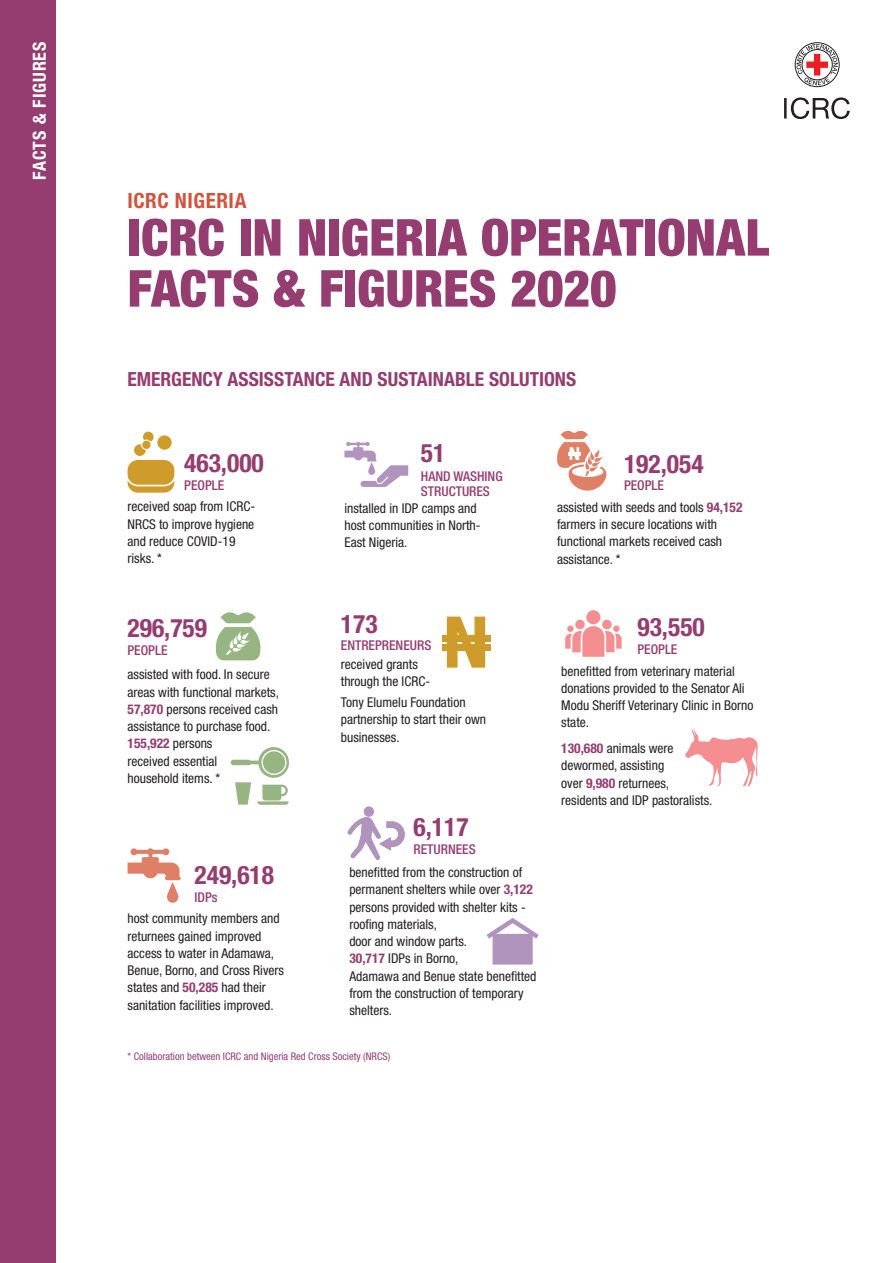
<style>
.page{position:relative;width:893px;height:1263px;background:#fff}
.page>*{position:absolute;margin:0;border:0;box-sizing:border-box;transform-origin:0 0}
.t1{font:900 condensed 51px/51px "Helvetica Neue LT Std";color:#953d70}
.t2{font:700 condensed 25.5px "Helvetica Neue LT Std";color:#953d70}
.t3{font:700 condensed 21px "Helvetica Neue LT Std";letter-spacing:.025em;color:#d2533e}
.t4{font:700 condensed 19.5px "Helvetica Neue LT Std";color:#953d70}
.t5{font:700 condensed 18px "Helvetica Neue LT Std";letter-spacing:.05em;color:#fff}
.t6{font:condensed 13.5px/17.2px "Helvetica Neue LT Std";color:#231f20}
.t7{font:500 condensed 13.5px/15px "Helvetica Neue LT Std";color:#953d70}
.t8{font:condensed 10.5px "Helvetica Neue LT Std";color:#953d70}
.s1{font-weight:700;color:#953d70}
</style>
<div class="page">
<div style="left:795px;top:43px;width:44px;height:44px;border:1px solid #231f20;border-radius:50%"></div>
<svg style="left:796px;top:44px;width:42px;height:41px"></svg>
<hr style="left:784px;top:98px;width:3px;height:21px;background:#231f20">
<svg style="left:791px;top:97px;width:59px;height:22px"></svg>
<div style="left:0;top:0;width:55px;height:1263px;background:#953d70"></div>
<svg style="left:128px;top:432px;width:46px;height:61px"></svg>
<svg style="left:344px;top:442px;width:64px;height:45px"></svg>
<svg style="left:128px;top:848px;width:53px;height:55px"></svg>
<svg style="left:486px;top:918px;width:53px;height:46px"></svg>
<svg style="left:685px;top:728px;width:73px;height:58px"></svg>
<svg style="left:447px;top:617px;width:38px;height:51px"></svg>
<div style="left:442px;top:635px;width:48px;height:6px;background:#cf9b2a"></div>
<div style="left:442px;top:644px;width:48px;height:7px;background:#cf9b2a"></div>
<svg style="left:565px;top:610px;width:57px;height:47px"></svg>
<svg style="left:347px;top:806px;width:58px;height:54px"></svg>
<svg style="left:557px;top:430px;width:49px;height:61px"></svg>
<svg style="left:215px;top:612px;width:46px;height:48px"></svg>
<svg style="left:231px;top:747px;width:58px;height:58px"></svg>
<h3 class="t5" style="left:29px;top:180px;width:140px;rotate:-90deg">FACTS &amp; FIGURES</h3>
<h3 class="t3" style="left:128px;top:188px;width:120px">ICRC NIGERIA</h3>
<h1 class="t1" style="left:128px;top:211px;width:643px">ICRC IN NIGERIA OPERATIONAL<br>FACTS &amp; FIGURES 2020</h1>
<h3 class="t4" style="left:128px;top:367px;width:450px">EMERGENCY ASSISSTANCE AND SUSTAINABLE SOLUTIONS</h3>
<h2 class="t2" style="left:184px;top:448px;width:81px">463,000</h2>
<p class="t7" style="left:184px;top:477px;width:41px">PEOPLE</p>
<p class="t6" style="left:128px;top:498px;width:129px">received soap from ICRC-<br>NRCS to improve hygiene and reduce COVID-19 risks. *</p>
<h2 class="t2" style="left:128px;top:613px;width:81px">296,759</h2>
<p class="t7" style="left:128px;top:642px;width:41px">PEOPLE</p>
<p class="t6" style="left:128px;top:666px;width:153px">assisted with food. In secure areas with functional markets,<br><span class="s1">57,870</span> persons received cash assistance to purchase food.<br><span class="s1">155,922</span> persons<br>received essential<br>household items. *</p>
<h2 class="t2" style="left:421px;top:437px;width:26px">51</h2>
<p class="t7" style="left:421px;top:468px;width:83px">HAND WASHING<br>STRUCTURES</p>
<p class="t6" style="left:344px;top:499px;width:138px">installed in IDP camps and host communities in North-<br>East Nigeria.</p>
<h2 class="t2" style="left:341px;top:608px;width:38px">173</h2>
<p class="t7" style="left:341px;top:638px;width:92px">ENTREPRENEURS</p>
<p class="t6" style="left:341px;top:655px;width:91px">received grants through the ICRC-</p>
<p class="t6" style="left:341px;top:693px;width:147px">Tony Elumelu Foundation partnership to start their own businesses.</p>
<h2 class="t2" style="left:414px;top:811px;width:57px">6,117</h2>
<p class="t7" style="left:414px;top:841px;width:64px">RETURNEES</p>
<h2 class="t2" style="left:195px;top:859px;width:81px">249,618</h2>
<p class="t7" style="left:195px;top:889px;width:25px">IDPs</p>
<p class="t6" style="left:349px;top:864px;width:189px">benefitted from the construction of permanent shelters while over <span class="s1">3,122 </span>persons provided with shelter kits - roofing materials,<br>door and window parts.<br><span class="s1">30,717</span> IDPs in Borno,<br>Adamawa and Benue state benefitted from the construction of temporary shelters.</p>
<p class="t8" style="left:128px;top:1050px;width:264px">* Collaboration between ICRC and Nigeria Red Cross Society (NRCS)</p>
<p class="t6" style="left:128px;top:910px;width:158px">host community members and returnees gained improved access to water in Adamawa,<br>Benue, Borno, and Cross Rivers states and <span class="s1">50,285</span> had their sanitation facilities improved.</p>
<h2 class="t2" style="left:624px;top:448px;width:81px">192,054</h2>
<p class="t7" style="left:624px;top:478px;width:41px">PEOPLE</p>
<p class="t6" style="left:557px;top:498px;width:187px">assisted with seeds and tools <span class="s1">94,152 </span>farmers in secure locations with functional markets received cash assistance. *</p>
<h2 class="t2" style="left:637px;top:611px;width:69px">93,550</h2>
<p class="t7" style="left:637px;top:641px;width:41px">PEOPLE</p>
<p class="t6" style="left:561px;top:662px;width:194px">benefitted from veterinary material donations provided to the Senator Ali<br>Modu Sheriff Veterinary Clinic in Borno state.</p>
<p class="t6" style="left:561px;top:739px;width:153px"><span class="s1">130,680</span> animals were dewormed, assisting<br>over <span class="s1">9,980</span> returnees, residents and IDP pastoralists.</p>
</div>
